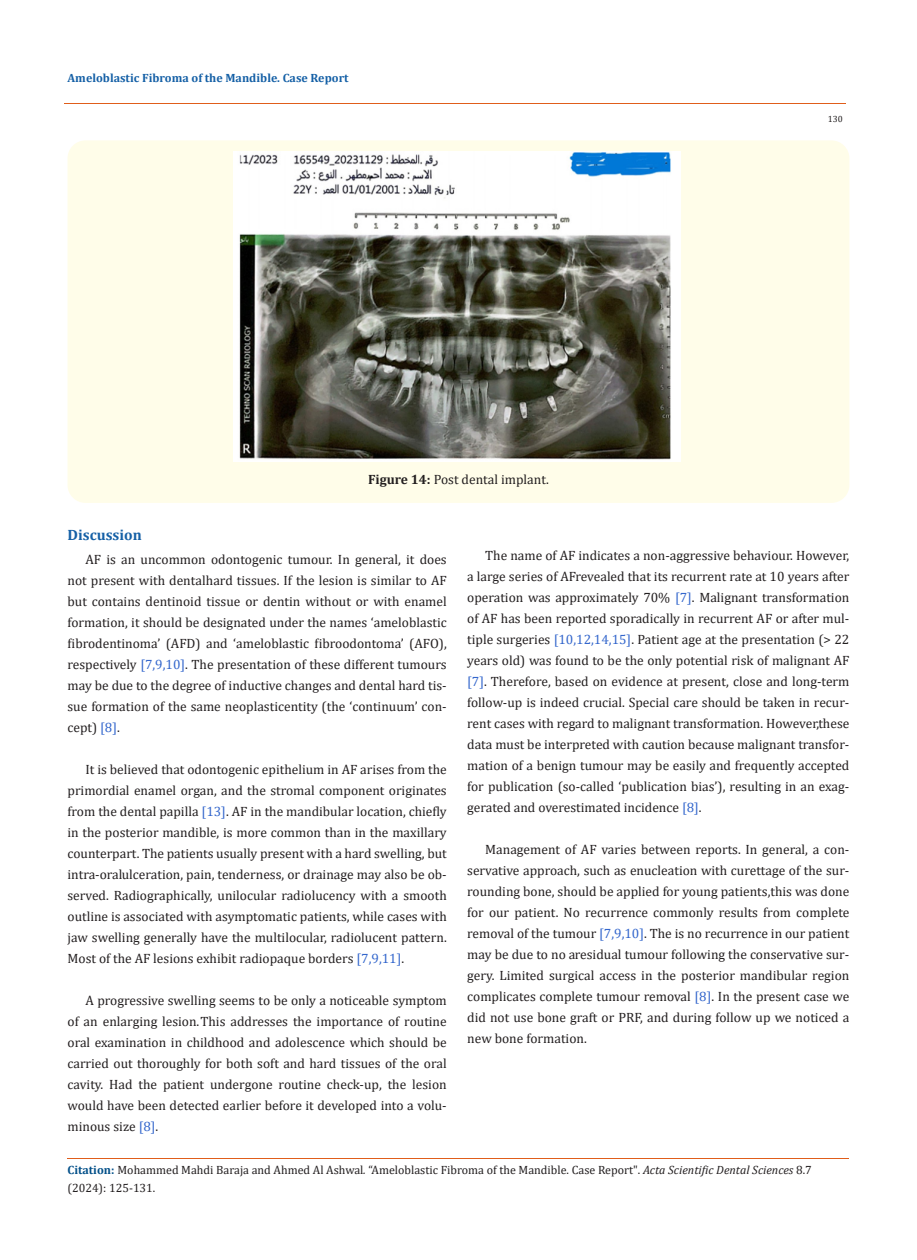
<style>
.page{position:relative;width:917px;height:1260px;background:#fff}
.page>*{position:absolute;margin:0;border:0;box-sizing:border-box;transform-origin:0 0}
.t1{font:700 15px "Cambria";color:#1560a6}
.Body_Text{font:13.5px/21px "Cambria";color:#231f20;text-align:justify}
.t2{font:12px/18px "Cambria";color:#231f20}
.t3{font:700 12px "Cambria";color:#1560a6}
.t4{font:9px "Cambria";color:#231f20}
.s1{font-weight:700}
.s2{color:#36c}
.s3{font-weight:700;color:#035089}
.s4{font-style:italic}
</style>
<div class="page">
<hr style="left:64px;top:104px;width:782px;height:1px;background:#e05d1a">
<div style="left:67px;top:140px;width:782px;height:363px;background:#fffde9;border-radius:18px"></div>
<img style="left:234px;top:152px;width:446px;height:309px">
<hr style="left:67px;top:1158px;width:782px;height:1px;background:#e05d1a">
<p class="t3" style="left:67px;top:69px;width:282px">Ameloblastic Fibroma of the Mandible. Case Report</p>
<p class="Body_Text" style="left:368px;top:469px;width:182px"><span class="s1">Figure 14:</span> Post dental implant.</p>
<p class="t4" style="left:827px;top:114px;width:16px">130</p>
<p class="t1" style="left:67px;top:524px;width:76px">Discussion</p>
<p class="Body_Text" style="left:67px;top:549px;width:381px;text-indent:18px">AF is an uncommon odontogenic tumour. In general, it does not present with dental hard tissues. If the lesion is similar to AF but contains dentinoid tissue or dentin without or with enamel formation, it should be designated under the names ‘ameloblastic fibrodentinoma’ (AFD) and ‘ameloblastic fibroodontoma’ (AFO), respectively <span class="s2">[7,9,10]</span>. The presentation of these different tumours may be due to the degree of inductive changes and dental hard tis&shy;sue formation of the same neoplastic entity (the ‘continuum’ con&shy;cept) <span class="s2">[8]</span>.</p>
<p class="Body_Text" style="left:67px;top:759px;width:381px;text-indent:18px">It is believed that odontogenic epithelium in AF arises from the primordial enamel organ, and the stromal component originates from the dental papilla <span class="s2">[13]</span>. AF in the mandibular location, chiefly in the posterior mandible, is more common than in the maxillary counterpart. The patients usually present with a hard swelling, but intra-oral ulceration, pain, tenderness, or drainage may also be ob&shy;served. Radiographically, unilocular radiolucency with a smooth outline is associated with asymptomatic patients, while cases with jaw swelling generally have the multilocular, radiolucent pattern.<br>Most of the AF lesions exhibit radiopaque borders <span class="s2">[7,9,11]</span>.</p>
<p class="Body_Text" style="left:67px;top:990px;width:381px;text-indent:18px">A progressive swelling seems to be only a noticeable symptom of an enlarging lesion. This addresses the importance of routine oral examination in childhood and adolescence which should be carried out thoroughly for both soft and hard tissues of the oral cavity. Had the patient undergone routine check-up, the lesion would have been detected earlier before it developed into a volu&shy;minous size <span class="s2">[8]</span>.</p>
<p class="Body_Text" style="left:467px;top:545px;width:384px;text-indent:18px">The name of AF indicates a non-aggressive behaviour. However, a large series of AF revealed that its recurrent rate at 10 years after operation was approximately 70% <span class="s2">[7]</span>. Malignant transformation of AF has been reported sporadically in recurrent AF or after mul&shy;tiple surgeries <span class="s2">[10,12,14,15]</span>. Patient age at the presentation (&gt; 22 years old) was found to be the only potential risk of malignant AF <span class="s2">[7]</span>. Therefore, based on evidence at present, close and long-term follow-up is indeed crucial. Special care should be taken in recur&shy;rent cases with regard to malignant transformation. However, these data must be interpreted with caution because malignant transfor&shy;mation of a benign tumour may be easily and frequently accepted for publication (so-called ‘publication bias’), resulting in an exag&shy;gerated and overestimated incidence <span class="s2">[8]</span>.</p>
<p class="Body_Text" style="left:467px;top:839px;width:384px;text-indent:18px">Management of AF varies between reports. In general, a con&shy;servative approach, such as enucleation with curettage of the sur&shy;rounding bone, should be applied for young patients,this was done for our patient. No recurrence commonly results from complete removal of the tumour <span class="s2">[7,9,10]</span>. The is no recurrence in our patient may be due to no a residual tumour following the conservative sur&shy;gery. Limited surgical access in the posterior mandibular region complicates complete tumour removal <span class="s2">[8]</span>. In the present case we did not use bone graft or PRF, and during follow up we noticed a new bone formation.</p>
<p class="t2" style="left:67px;top:1161px;width:746px"><span class="s3">Citation:</span> Mohammed Mahdi Baraja and Ahmed Al Ashwal<span class="s4">.</span> “Ameloblastic Fibroma of the Mandible. Case Report". <span class="s4">Acta Scientific Dental Sciences</span> 8.7 (2024): 125-131.</p>
</div>
